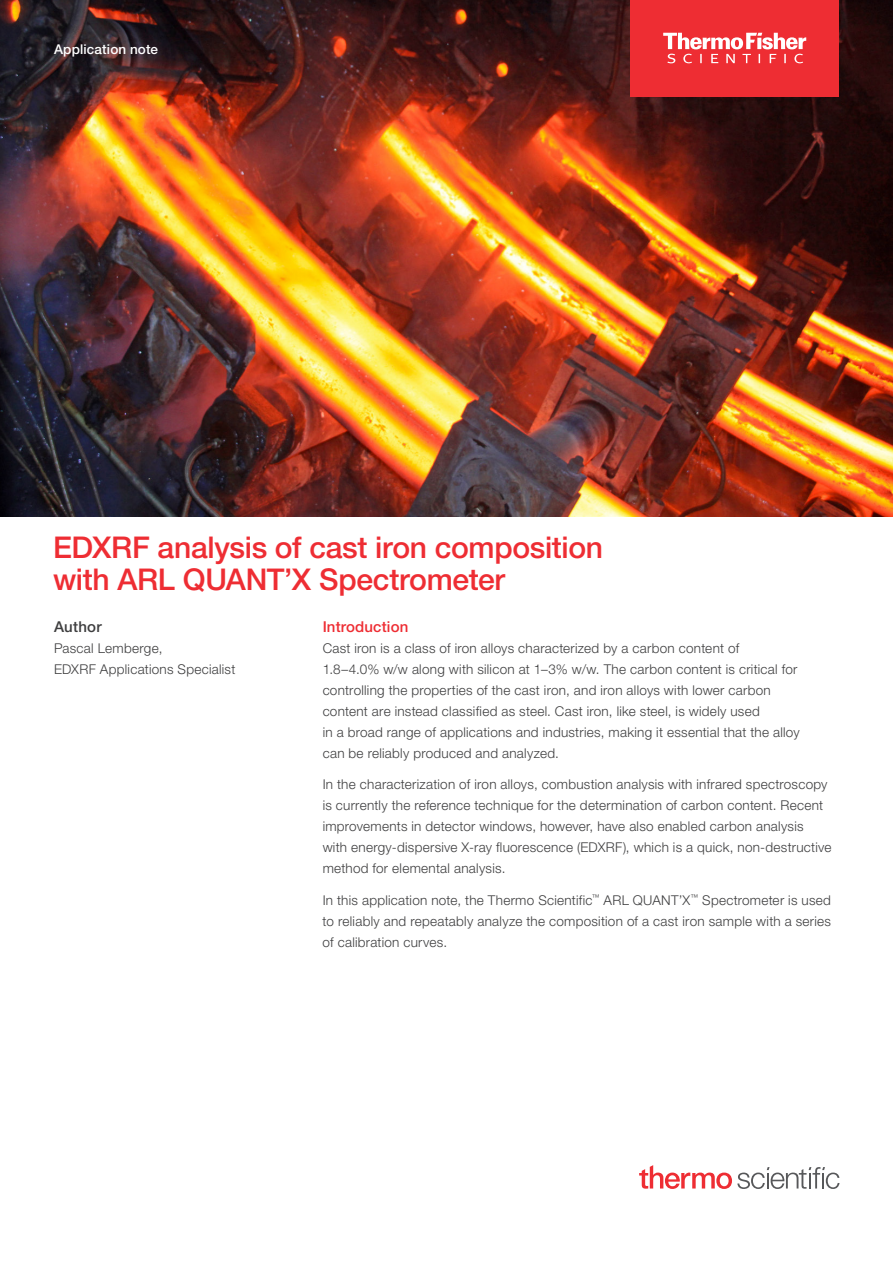
<style>
.page{position:relative;width:893px;height:1263px;background:#fff}
.page>*{position:absolute;margin:0;border:0;box-sizing:border-box;transform-origin:0 0}
.t1{font:500 30px/31.5px "Helvetica Neue LTW1 G";letter-spacing:-.01em;color:#ee2d33}
.t2{font:500 15px "Helvetica Neue LTW1 G";letter-spacing:.01em;color:#ee2d33}
.t3{font:500 15px "Helvetica Neue LTW1 G";letter-spacing:.02em;color:#3e3e3f}
.t4{font:300 13.5px/21px "Helvetica Neue LTW1 G";letter-spacing:.02em;color:#3e3e3f}
.t5{font:500 13.5px "Helvetica Neue LTW1 G";letter-spacing:.01em;color:#fff}
</style>
<div class="page">
<img style="left:0;top:0;width:893px;height:516px">
<svg style="left:639px;top:1165px;width:200px;height:24px"></svg>
<div style="left:630px;top:0;width:209px;height:96px;background:#ee2d33"></div>
<svg style="left:663px;top:33px;width:143px;height:30px"></svg>
<p class="t5" style="left:54px;top:41px;width:106px">Application note</p>
<h1 class="t1" style="left:53px;top:532px;width:552px">EDXRF analysis of cast iron composition with ARL QUANT’X Spectrometer</h1>
<p class="t3" style="left:54px;top:617px;width:49px">Author</p>
<p class="t4" style="left:54px;top:637px;width:183px">Pascal Lemberge,<br>EDXRF Applications Specialist</p>
<p class="t2" style="left:323px;top:617px;width:87px">Introduction</p>
<p class="t4" style="left:323px;top:637px;width:479px">Cast iron is a class of iron alloys characterized by a carbon content of<br>1.8–4.0% w/w along with silicon at 1–3% w/w. The carbon content is critical for controlling the properties of the cast iron, and iron alloys with lower carbon content are instead classified as steel. Cast iron, like steel, is widely used<br>in a broad range of applications and industries, making it essential that the alloy can be reliably produced and analyzed.</p>
<p class="t4" style="left:323px;top:774px;width:510px">In the characterization of iron alloys, combustion analysis with infrared spectroscopy is currently the reference technique for the determination of carbon content. Recent improvements in detector windows, however, have also enabled carbon analysis<br>with energy-dispersive X-ray fluorescence (EDXRF), which is a quick, non-destructive method for elemental analysis.</p>
<p class="t4" style="left:323px;top:889px;width:510px;text-align:justify">In this application note, the Thermo Scientific<sup>™</sup> ARL QUANT’X<sup>™</sup> Spectrometer is used to reliably and repeatably analyze the composition of a cast iron sample with a series of calibration curves.</p>
</div>
